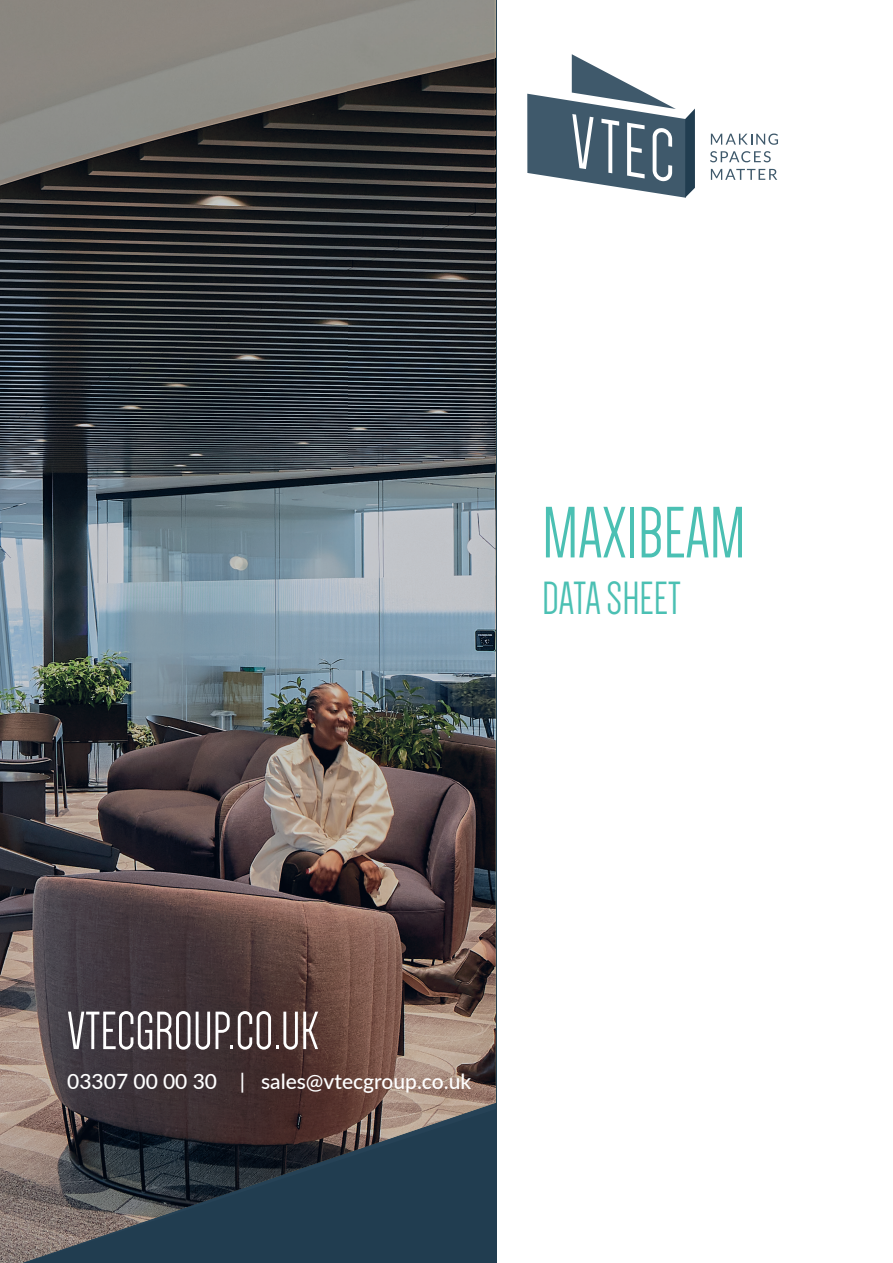
<style>
.page{position:relative;width:893px;height:1263px;background:#fff}
.page>*{position:absolute;margin:0;border:0;box-sizing:border-box;transform-origin:0 0}
.t1{font:75px "Dense";color:#4bc0b3}
.t2{font:55.5px "Dense";color:#fff}
.t3{font:48px "Dense";color:#4bc0b3}
.t4{font:500 21px "Lato";color:#fff}
</style>
<div class="page">
<div style="left:177px;top:1153px;width:319px;height:110px;background:#213d50"></div>
<img style="left:0;top:0;width:347px;height:1211px">
<img style="left:347px;top:0;width:149px;height:1153px">
<img style="left:0;top:1210px;width:177px;height:53px">
<svg style="left:711px;top:134px;width:67px;height:11px"></svg>
<svg style="left:710px;top:151px;width:61px;height:11px"></svg>
<svg style="left:711px;top:169px;width:66px;height:11px"></svg>
<svg style="left:527px;top:54px;width:168px;height:144px"></svg>
<h1 class="t1" style="left:542px;top:496px;width:205px">MAXIBEAM</h1>
<h3 class="t3" style="left:542px;top:575px;width:141px">DATA SHEET</h3>
<h2 class="t2" style="left:67px;top:1003px;width:253px">VTECGROUP.CO.UK</h2>
<p class="t4" style="left:67px;top:1066px;width:405px">03307 00 00 30 | sales@vtecgroup.co.uk</p>
</div>
